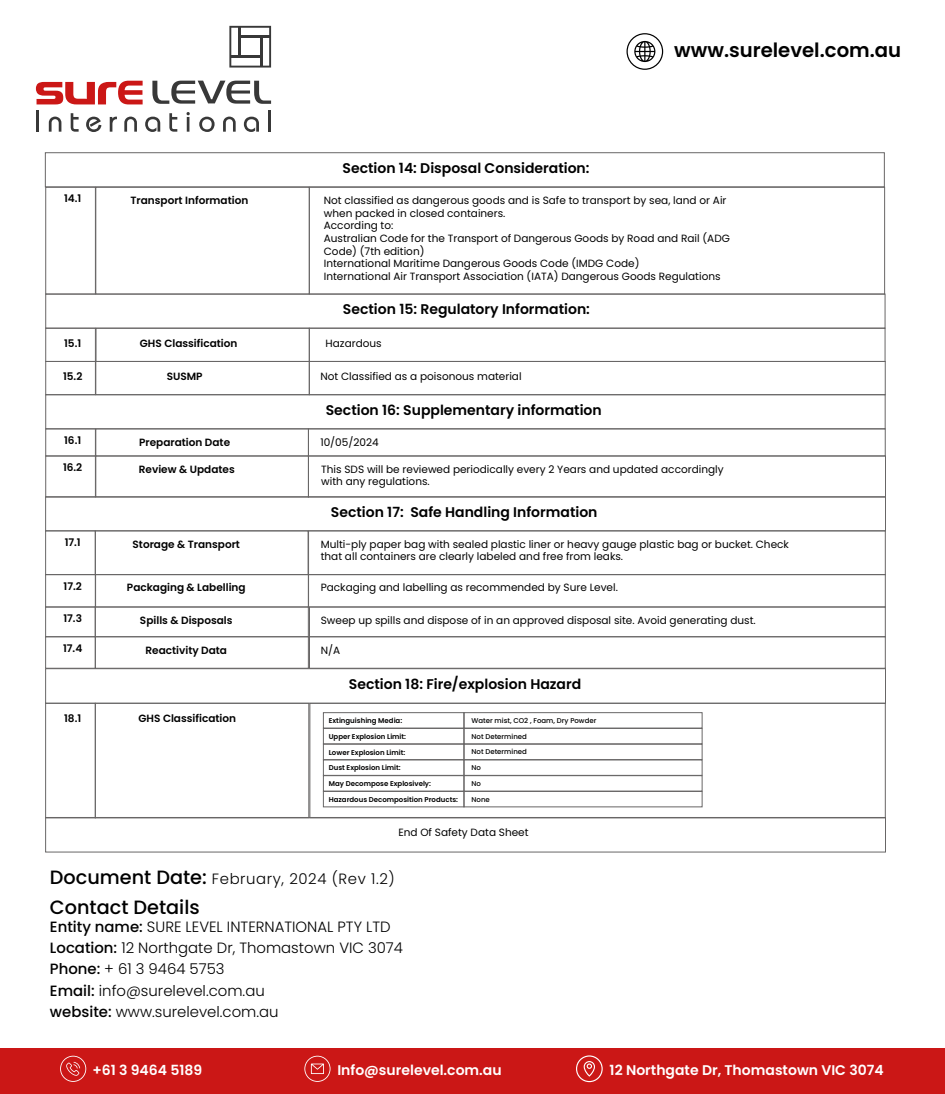
<style>
.page{position:relative;width:945px;height:1094px;background:#fff}
.page>*{position:absolute;margin:0;border:0;box-sizing:border-box;transform-origin:0 0}
.t1{font:600 19.6px "Poppins";color:#000}
.t2{font:500 19.25px "Poppins";color:#000}
.t3{font:300 14.88px/21.3px "Poppins";color:#000}
.t4{font:300 14.88px "Poppins";letter-spacing:.04em;color:#000}
.t5{font:600 14px "Poppins";color:#000}
.t6{font:600 14px "Poppins";color:#fff}
.t7{font:10.5px/12.6px "Poppins";color:#000}
.t8{font:600 10.5px "Poppins";color:#000}
.t9{font:600 7px "Poppins";color:#000}
.t10{font:500 7px "Poppins";color:#000}
.s1{font-weight:500;font-size:19.25px}
.s2{font-weight:500}
</style>
<div class="page">
<div style="left:45px;top:152px;width:840px;height:35px;border:1px solid #686666"></div>
<div style="left:45px;top:294px;width:841px;height:35px;border:1px solid #686666"></div>
<div style="left:45px;top:187px;width:51px;height:107px;border:1px solid #686666"></div>
<div style="left:95px;top:187px;width:215px;height:107px;border:1px solid #686666"></div>
<div style="left:309px;top:187px;width:576px;height:107px;border:1px solid #686666"></div>
<div style="left:45px;top:328px;width:51px;height:34px;border:1px solid #686666"></div>
<div style="left:96px;top:328px;width:214px;height:34px;border:1px solid #686666"></div>
<div style="left:309px;top:328px;width:577px;height:34px;border:1px solid #686666"></div>
<svg style="left:36px;top:81px;width:107px;height:23px"></svg>
<svg style="left:152px;top:81px;width:119px;height:23px"></svg>
<hr style="left:36px;top:110px;width:3px;height:22px;background:#383838">
<svg style="left:49px;top:117px;width:12px;height:15px"></svg>
<svg style="left:71px;top:113px;width:8px;height:19px"></svg>
<svg style="left:86px;top:117px;width:15px;height:15px"></svg>
<svg style="left:110px;top:117px;width:7px;height:15px"></svg>
<svg style="left:124px;top:117px;width:13px;height:15px"></svg>
<svg style="left:145px;top:117px;width:15px;height:15px"></svg>
<svg style="left:169px;top:113px;width:8px;height:19px"></svg>
<svg style="left:187px;top:112px;width:3px;height:20px"></svg>
<svg style="left:199px;top:117px;width:16px;height:15px"></svg>
<svg style="left:223px;top:117px;width:13px;height:15px"></svg>
<svg style="left:244px;top:117px;width:15px;height:15px"></svg>
<hr style="left:268px;top:110px;width:3px;height:22px;background:#383838">
<svg style="left:229px;top:26px;width:42px;height:42px"></svg>
<hr style="left:239px;top:27px;width:2px;height:29px;background:#383838">
<hr style="left:240px;top:35px;width:30px;height:2px;background:#383838">
<hr style="left:260px;top:36px;width:2px;height:31px;background:#383838">
<hr style="left:231px;top:55px;width:30px;height:2px;background:#383838">
<div style="left:0;top:1048px;width:945px;height:46px;background:#cb1716"></div>
<svg style="left:304px;top:1055px;width:27px;height:27px"></svg>
<svg style="left:60px;top:1055px;width:26px;height:27px"></svg>
<svg style="left:576px;top:1055px;width:27px;height:27px"></svg>
<svg style="left:627px;top:33px;width:36px;height:37px"></svg>
<div style="left:45px;top:455px;width:51px;height:42px;border:1px solid #686666"></div>
<div style="left:95px;top:455px;width:214px;height:42px;border:1px solid #686666"></div>
<div style="left:308px;top:455px;width:578px;height:42px;border:1px solid #686666"></div>
<div style="left:45px;top:428px;width:51px;height:28px;border:1px solid #686666"></div>
<div style="left:95px;top:428px;width:214px;height:28px;border:1px solid #686666"></div>
<div style="left:308px;top:428px;width:578px;height:28px;border:1px solid #686666"></div>
<div style="left:45px;top:361px;width:51px;height:34px;border:1px solid #686666"></div>
<div style="left:95px;top:361px;width:215px;height:34px;border:1px solid #686666"></div>
<div style="left:309px;top:361px;width:577px;height:34px;border:1px solid #686666"></div>
<div style="left:45px;top:496px;width:841px;height:35px;border:1px solid #686666"></div>
<div style="left:45px;top:530px;width:51px;height:45px;border:1px solid #686666"></div>
<div style="left:95px;top:530px;width:214px;height:45px;border:1px solid #686666"></div>
<div style="left:308px;top:530px;width:578px;height:45px;border:1px solid #686666"></div>
<div style="left:45px;top:574px;width:51px;height:33px;border:1px solid #686666"></div>
<div style="left:95px;top:574px;width:214px;height:33px;border:1px solid #686666"></div>
<div style="left:308px;top:574px;width:578px;height:33px;border:1px solid #686666"></div>
<div style="left:45px;top:606px;width:51px;height:31px;border:1px solid #686666"></div>
<div style="left:95px;top:606px;width:214px;height:31px;border:1px solid #686666"></div>
<div style="left:309px;top:606px;width:577px;height:31px;border:1px solid #686666"></div>
<div style="left:45px;top:636px;width:51px;height:33px;border:1px solid #686666"></div>
<div style="left:95px;top:636px;width:214px;height:33px;border:1px solid #686666"></div>
<div style="left:309px;top:636px;width:577px;height:33px;border:1px solid #686666"></div>
<div style="left:45px;top:703px;width:51px;height:115px;border:1px solid #686666"></div>
<div style="left:95px;top:703px;width:214px;height:115px;border:1px solid #686666"></div>
<div style="left:309px;top:703px;width:577px;height:115px;border:1px solid #686666"></div>
<div style="left:463px;top:728px;width:240px;height:16px;border:1px solid #686666"></div>
<div style="left:323px;top:728px;width:142px;height:16px;border:1px solid #686666"></div>
<div style="left:463px;top:712px;width:240px;height:16px;border:1px solid #686666"></div>
<div style="left:323px;top:712px;width:142px;height:16px;border:1px solid #686666"></div>
<div style="left:463px;top:744px;width:240px;height:16px;border:1px solid #686666"></div>
<div style="left:323px;top:744px;width:142px;height:16px;border:1px solid #686666"></div>
<div style="left:463px;top:759px;width:240px;height:17px;border:1px solid #686666"></div>
<div style="left:323px;top:759px;width:142px;height:17px;border:1px solid #686666"></div>
<div style="left:463px;top:791px;width:240px;height:16px;border:1px solid #686666"></div>
<div style="left:323px;top:791px;width:142px;height:16px;border:1px solid #686666"></div>
<h3 class="t5" style="left:343px;top:160px;width:249px">Section 14: Disposal Consideration:</h3>
<h1 class="t1" style="left:674px;top:39px;width:228px">www.surelevel.com.au</h1>
<p class="t8" style="left:64px;top:193px;width:19px">14.1</p>
<p class="t8" style="left:130px;top:194px;width:119px">Transport Information</p>
<p class="t7" style="left:324px;top:194px;width:408px">Not classified as dangerous goods and is Safe to transport by sea, land or Air when packed in closed containers.<br>According to:<br>Australian Code for the Transport of Dangerous Goods by Road and Rail (ADG Code) (7th edition)<br>International Maritime Dangerous Goods Code (IMDG Code)<br>International Air Transport Association (IATA) Dangerous Goods Regulations</p>
<h3 class="t5" style="left:343px;top:301px;width:249px">Section 15: Regulatory Information:</h3>
<p class="t8" style="left:64px;top:337px;width:19px">15.1</p>
<p class="t8" style="left:140px;top:337px;width:99px">GHS Classification</p>
<p class="t7" style="left:326px;top:337px;width:58px">Hazardous</p>
<p class="t8" style="left:63px;top:370px;width:21px">15.2</p>
<p class="t8" style="left:167px;top:370px;width:37px">SUSMP</p>
<p class="t7" style="left:320px;top:370px;width:203px">Not Classified as a poisonous material</p>
<h3 class="t5" style="left:326px;top:402px;width:277px">Section 16: Supplementary information</h3>
<p class="t8" style="left:64px;top:434px;width:19px">16.1</p>
<p class="t8" style="left:139px;top:436px;width:93px">Preparation Date</p>
<p class="t7" style="left:320px;top:436px;width:60px">10/05/2024</p>
<p class="t8" style="left:63px;top:461px;width:21px">16.2</p>
<p class="t8" style="left:139px;top:463px;width:97px">Review &amp; Updates</p>
<p class="t7" style="left:321px;top:463px;width:404px">This SDS will be reviewed periodically every 2 Years and updated accordingly with any regulations.</p>
<h3 class="t5" style="left:331px;top:504px;width:268px">Section 17: Safe Handling Information</h3>
<p class="t8" style="left:65px;top:536px;width:18px">17.1</p>
<p class="t8" style="left:133px;top:538px;width:109px">Storage &amp; Transport</p>
<p class="t7" style="left:321px;top:538px;width:470px">Multi-ply paper bag with sealed plastic liner or heavy gauge plastic bag or bucket. Check that all containers are clearly labeled and free from leaks.</p>
<p class="t8" style="left:64px;top:580px;width:20px">17.2</p>
<p class="t8" style="left:127px;top:582px;width:120px">Packaging &amp; Labelling</p>
<p class="t7" style="left:321px;top:581px;width:299px">Packaging and labelling as recommended by Sure Level.</p>
<p class="t8" style="left:63px;top:612px;width:20px">17.3</p>
<p class="t8" style="left:140px;top:614px;width:94px">Spills &amp; Disposals</p>
<p class="t7" style="left:321px;top:614px;width:437px">Sweep up spills and dispose of in an approved disposal site. Avoid generating dust.</p>
<p class="t8" style="left:63px;top:642px;width:21px">17.4</p>
<p class="t8" style="left:145px;top:644px;width:83px">Reactivity Data</p>
<p class="t7" style="left:321px;top:644px;width:21px">N/A</p>
<p class="t8" style="left:64px;top:712px;width:19px">18.1</p>
<p class="t8" style="left:139px;top:712px;width:99px">GHS Classification</p>
<h3 class="t5" style="left:349px;top:676px;width:234px">Section 18: Fire/explosion Hazard</h3>
<p class="t9" style="left:329px;top:716px;width:75px">Extinguishing Media:</p>
<p class="t10" style="left:472px;top:716px;width:126px">Water mist, CO2 , Foam, Dry Powder</p>
<p class="t9" style="left:329px;top:748px;width:78px">Lower Explosion Limit:</p>
<p class="t10" style="left:472px;top:748px;width:57px">Not Determined</p>
<p class="t9" style="left:329px;top:779px;width:104px">May Decompose Explosively:</p>
<p class="t10" style="left:472px;top:779px;width:11px">No</p>
<p class="t9" style="left:329px;top:732px;width:79px">Upper Explosion Limit:</p>
<p class="t10" style="left:472px;top:732px;width:57px">Not Determined</p>
<p class="t9" style="left:329px;top:764px;width:74px">Dust Explosion Limit:</p>
<p class="t10" style="left:472px;top:763px;width:11px">No</p>
<p class="t9" style="left:329px;top:795px;width:131px">Hazardous Decomposition Products:</p>
<p class="t10" style="left:472px;top:795px;width:20px">None</p>
<p class="t7" style="left:398px;top:826px;width:132px">End Of Safety Data Sheet</p>
<h3 class="t4" style="left:50px;top:870px;width:346px"><span class="s1">Document Date:</span> February, 2024 (Rev 1.2)</h3>
<h2 class="t2" style="left:50px;top:895px;width:151px">Contact Details</h2>
<h3 class="t3" style="left:50px;top:916px;width:355px"><span class="s2">Entity name:</span> SURE LEVEL INTERNATIONAL PTY LTD <span class="s2">Location:</span> 12 Northgate Dr, Thomastown VIC 3074<br><span class="s2">Phone:</span> + 61 3 9464 5753<br><span class="s2">Email:</span> info@surelevel.com.au<br><span class="s2">website:</span> www.surelevel.com.au</h3>
<h3 class="t6" style="left:92px;top:1062px;width:111px">+61 3 9464 5189</h3>
<h3 class="t6" style="left:337px;top:1062px;width:166px">Info@surelevel.com.au</h3>
<h3 class="t6" style="left:610px;top:1062px;width:276px">12 Northgate Dr, Thomastown VIC 3074</h3>
</div>
